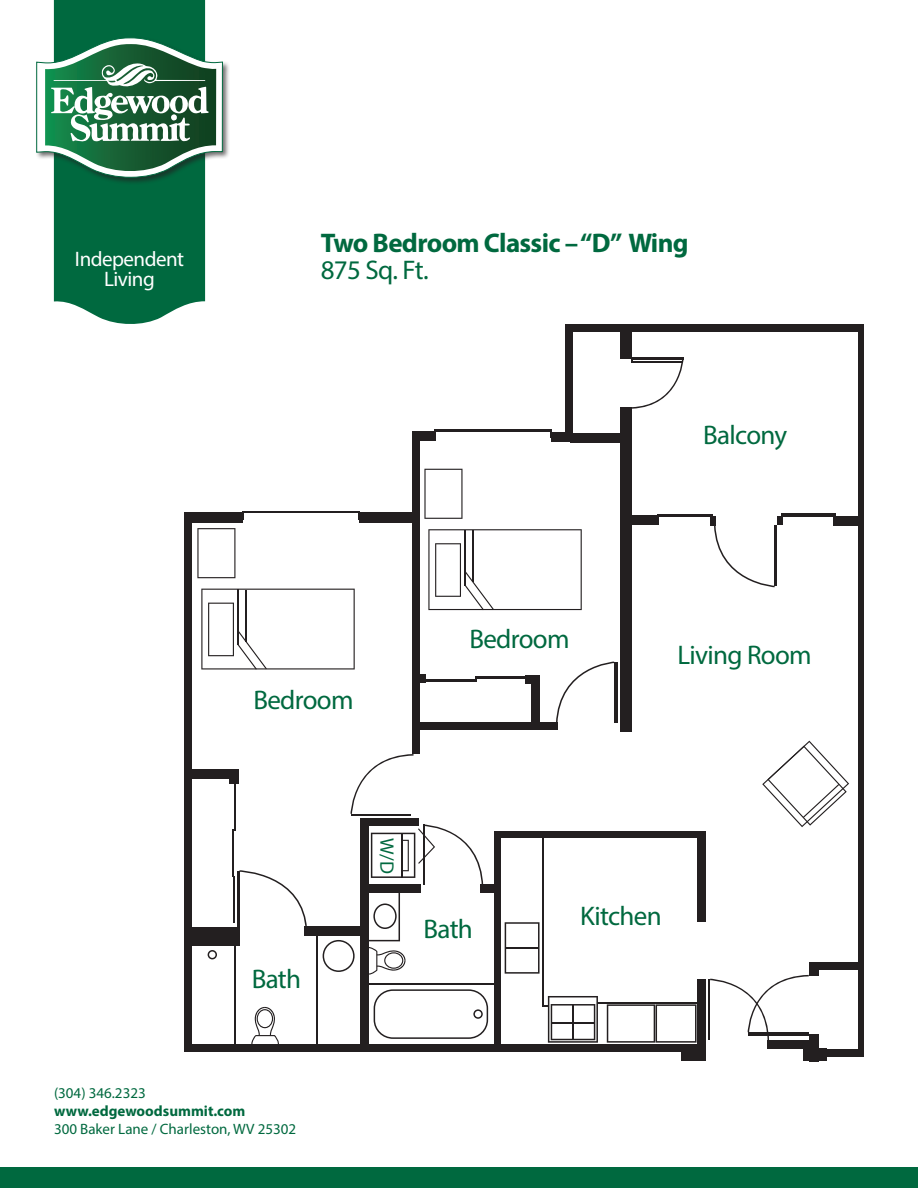
<style>
.page{position:relative;width:918px;height:1188px;background:#fff}
.page>*{position:absolute;margin:0;border:0;box-sizing:border-box;transform-origin:0 0}
.t1{font:27px "Myriad Pro";letter-spacing:-.025em;color:#00693f}
.t2{font:700 27px "Myriad Pro";letter-spacing:-.025em;color:#00693f}
.t3{font:21px "Myriad Pro";letter-spacing:-.025em;color:#fff}
.t4{font:19.5px "Myriad Pro";color:#00693f}
.t5{font:15px "Myriad Pro";color:#00693f}
.t6{font:700 15px "Myriad Pro";color:#00693f}
</style>
<div class="page">
<div style="left:0;top:1168px;width:918px;height:20px;background:#00693f"></div>
<svg style="left:54px;top:185px;width:151px;height:139px;fill:#00693f"></svg>
<div style="left:35px;top:36px;width:195px;height:149px;background:#231f20;opacity:.65"></div>
<svg style="left:36px;top:0;width:187px;height:178px"></svg>
<div style="left:565px;top:324px;width:299px;height:7px;background:#231f20"></div>
<div style="left:551px;top:432px;width:21px;height:9px;background:#231f20"></div>
<div style="left:412px;top:432px;width:24px;height:9px;background:#231f20"></div>
<div style="left:570px;top:433px;width:58px;height:10px;background:#231f20"></div>
<div style="left:621px;top:516px;width:38px;height:9px;background:#231f20"></div>
<div style="left:711px;top:516px;width:5px;height:9px;background:#231f20"></div>
<div style="left:834px;top:516px;width:28px;height:10px;background:#231f20"></div>
<div style="left:777px;top:517px;width:6px;height:8px;background:#231f20"></div>
<div style="left:858px;top:324px;width:6px;height:732px;background:#231f20"></div>
<div style="left:185px;top:512px;width:57px;height:11px;background:#231f20"></div>
<div style="left:186px;top:770px;width:53px;height:9px;background:#231f20"></div>
<div style="left:359px;top:512px;width:58px;height:11px;background:#231f20"></div>
<hr style="left:242px;top:511px;width:118px;height:2px;background:#231f20">
<hr style="left:435px;top:429px;width:117px;height:3px;background:#231f20">
<div style="left:565px;top:324px;width:7px;height:112px;background:#231f20"></div>
<div style="left:621px;top:326px;width:11px;height:32px;background:#231f20"></div>
<div style="left:621px;top:407px;width:11px;height:324px;background:#231f20"></div>
<div style="left:412px;top:440px;width:7px;height:314px;background:#231f20"></div>
<div style="left:185px;top:512px;width:7px;height:540px;background:#231f20"></div>
<div style="left:230px;top:770px;width:9px;height:14px;background:#231f20"></div>
<hr style="left:234px;top:782px;width:2px;height:48px;background:#231f20">
<hr style="left:232px;top:830px;width:2px;height:47px;background:#231f20">
<hr style="left:234px;top:876px;width:1px;height:46px;background:#231f20">
<hr style="left:234px;top:945px;width:2px;height:101px;background:#231f20">
<hr style="left:316px;top:935px;width:1px;height:111px;background:#231f20">
<div style="left:185px;top:1044px;width:520px;height:8px;background:#231f20"></div>
<div style="left:188px;top:927px;width:51px;height:19px;background:#231f20"></div>
<div style="left:304px;top:926px;width:61px;height:10px;background:#231f20"></div>
<div style="left:360px;top:818px;width:59px;height:8px;background:#231f20"></div>
<hr style="left:351px;top:814px;width:60px;height:2px;background:#231f20">
<div style="left:360px;top:818px;width:8px;height:230px;background:#231f20"></div>
<div style="left:414px;top:722px;width:144px;height:8px;background:#231f20"></div>
<hr style="left:426px;top:679px;width:51px;height:3px;background:#231f20">
<hr style="left:475px;top:677px;width:57px;height:2px;background:#231f20">
<div style="left:531px;top:675px;width:9px;height:55px;background:#231f20"></div>
<hr style="left:614px;top:662px;width:4px;height:60px;background:#231f20">
<div style="left:526px;top:675px;width:14px;height:8px;background:#231f20"></div>
<hr style="left:657px;top:514px;width:55px;height:2px;background:#231f20">
<hr style="left:781px;top:514px;width:54px;height:3px;background:#231f20">
<div style="left:494px;top:831px;width:212px;height:7px;background:#231f20"></div>
<div style="left:698px;top:831px;width:8px;height:91px;background:#231f20"></div>
<div style="left:495px;top:831px;width:6px;height:215px;background:#231f20"></div>
<div style="left:480px;top:884px;width:18px;height:9px;background:#231f20"></div>
<svg style="left:505px;top:922px;width:35px;height:52px"></svg>
<svg style="left:607px;top:1004px;width:90px;height:39px"></svg>
<hr style="left:542px;top:837px;width:2px;height:169px;background:#231f20">
<hr style="left:506px;top:947px;width:33px;height:2px;background:#231f20">
<svg style="left:542px;top:996px;width:56px;height:47px"></svg>
<hr style="left:597px;top:1002px;width:103px;height:1px;background:#231f20">
<div style="left:698px;top:980px;width:8px;height:81px;background:#231f20"></div>
<hr style="left:709px;top:980px;width:1px;height:60px;background:#231f20">
<div style="left:682px;top:1046px;width:24px;height:15px;background:#231f20"></div>
<div style="left:809px;top:962px;width:52px;height:8px;background:#231f20"></div>
<div style="left:803px;top:1049px;width:61px;height:8px;background:#231f20"></div>
<div style="left:803px;top:1049px;width:24px;height:12px;background:#231f20"></div>
<div style="left:809px;top:1034px;width:10px;height:27px;background:#231f20"></div>
<div style="left:767px;top:1041px;width:52px;height:8px;background:#231f20"></div>
<div style="left:809px;top:962px;width:10px;height:14px;background:#231f20"></div>
<hr style="left:238px;top:871px;width:2px;height:55px;background:#231f20">
<svg style="left:239px;top:870px;width:68px;height:62px"></svg>
<svg style="left:251px;top:1007px;width:28px;height:37px"></svg>
<svg style="left:368px;top:947px;width:38px;height:28px"></svg>
<svg style="left:323px;top:940px;width:32px;height:32px"></svg>
<svg style="left:208px;top:950px;width:9px;height:9px"></svg>
<div style="left:418px;top:675px;width:8px;height:8px;background:#231f20"></div>
<svg style="left:631px;top:357px;width:53px;height:52px"></svg>
<hr style="left:774px;top:526px;width:3px;height:60px;background:#231f20">
<svg style="left:714px;top:525px;width:61px;height:62px"></svg>
<svg style="left:556px;top:662px;width:58px;height:60px"></svg>
<svg style="left:351px;top:754px;width:63px;height:60px"></svg>
<svg style="left:197px;top:528px;width:38px;height:50px"></svg>
<svg style="left:201px;top:589px;width:154px;height:81px"></svg>
<svg style="left:762px;top:741px;width:87px;height:86px"></svg>
<hr style="left:367px;top:983px;width:132px;height:2px;background:#231f20">
<svg style="left:374px;top:989px;width:114px;height:50px"></svg>
<svg style="left:368px;top:825px;width:115px;height:116px"></svg>
<svg style="left:710px;top:975px;width:99px;height:66px"></svg>
<svg style="left:424px;top:469px;width:39px;height:50px"></svg>
<svg style="left:428px;top:529px;width:154px;height:81px"></svg>
<p class="t3" style="left:75px;top:246px;width:111px">Independent</p>
<p class="t3" style="left:104px;top:266px;width:52px">Living</p>
<p class="t2" style="left:321px;top:226px;width:369px">Two Bedroom Classic – “D” Wing</p>
<p class="t1" style="left:321px;top:253px;width:109px">875 Sq. Ft.</p>
<p class="t1" style="left:703px;top:418px;width:86px">Balcony</p>
<p class="t1" style="left:253px;top:684px;width:102px">Bedroom</p>
<p class="t1" style="left:469px;top:623px;width:102px">Bedroom</p>
<p class="t1" style="left:678px;top:638px;width:136px">Living Room</p>
<p class="t1" style="left:252px;top:962px;width:51px">Bath</p>
<p class="t4" style="left:399px;top:838px;width:37px;rotate:90deg">W/D</p>
<p class="t1" style="left:423px;top:912px;width:51px">Bath</p>
<p class="t1" style="left:580px;top:899px;width:83px">Kitchen</p>
<p class="t5" style="left:54px;top:1084px;width:93px">(304) 346.2323</p>
<p class="t6" style="left:54px;top:1101px;width:193px">www.edgewoodsummit.com</p>
<p class="t5" style="left:54px;top:1120px;width:244px">300 Baker Lane / Charleston, WV 25302</p>
</div>
